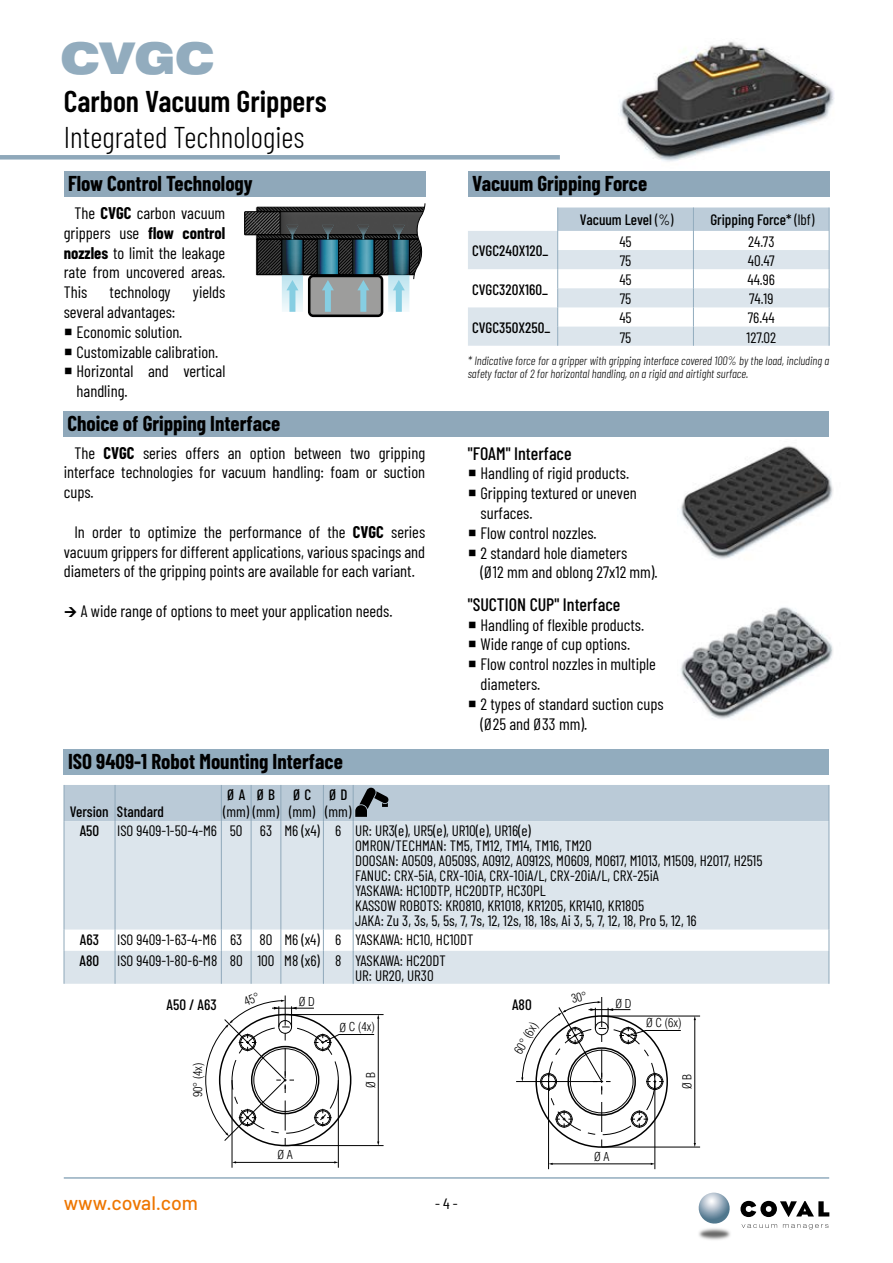
<style>
.page{position:relative;width:893px;height:1263px;background:#fff}
.page>*{position:absolute;margin:0;border:0;box-sizing:border-box;transform-origin:0 0}
.t1{font:900 45px "Pragmatica Ext";color:#92acbe}
.t2{font:300 30px "Barlow Condensed";color:#000}
.t3{font:600 30px "Barlow Condensed";color:#000}
.t4{font:700 21px "Barlow Condensed";color:#000}
.t5{font:500 19.5px "Barlow";color:#ee7601}
.t6{font:500 18px "Barlow Condensed";color:#000}
.t7{font:16.5px/19.8px "Barlow Condensed";color:#000;text-align:justify}
.t8{font:15px/19.2px "Barlow Condensed";color:#000}
.t9{font:500 15px/22.4px "Barlow Condensed";color:#000;text-align:center}
.t10{font:15px "Barlow Condensed";color:#000;scale:1.05 1}
.t11{font:italic 300 12px/13.5px "Barlow Condensed";color:#000}
.t12{font:300 condensed 12px "Helvetica";color:#000}
.s1{font-weight:700}
.s2{font-weight:400}
.s3{font-weight:500}
</style>
<div class="page">
<img style="left:620px;top:41px;width:214px;height:156px">
<img style="left:681px;top:446px;width:152px;height:113px">
<img style="left:680px;top:607px;width:153px;height:112px">
<hr style="left:64px;top:1177px;width:765px;height:2px;background:#92acbe">
<img style="left:699px;top:1228px;width:31px;height:12px">
<svg style="left:698px;top:1192px;width:32px;height:32px"></svg>
<svg style="left:742px;top:1224px;width:35px;height:4px"></svg>
<svg style="left:783px;top:1224px;width:45px;height:5px"></svg>
<svg style="left:740px;top:1201px;width:89px;height:16px"></svg>
<div style="left:0;top:155px;width:560px;height:5px;background:#8fa8ba"></div>
<div style="left:63px;top:411px;width:766px;height:25px;background:#8fa8ba"></div>
<div style="left:468px;top:171px;width:361px;height:26px;background:#8fa8ba"></div>
<div style="left:64px;top:171px;width:361px;height:26px;background:#8fa8ba"></div>
<svg style="left:244px;top:204px;width:182px;height:113px"></svg>
<div style="left:64px;top:749px;width:765px;height:25px;background:#92acbe"></div>
<div style="left:65px;top:821px;width:764px;height:108px;background:#dce5ec"></div>
<hr style="left:829px;top:785px;width:1px;height:36px;background:#8fa8ba">
<hr style="left:64px;top:821px;width:1px;height:108px;background:#8fa8ba">
<hr style="left:115px;top:821px;width:1px;height:108px;background:#8fa8ba">
<hr style="left:221px;top:821px;width:1px;height:108px;background:#8fa8ba">
<hr style="left:251px;top:821px;width:1px;height:108px;background:#8fa8ba">
<hr style="left:281px;top:821px;width:1px;height:108px;background:#8fa8ba">
<hr style="left:323px;top:821px;width:1px;height:108px;background:#8fa8ba">
<hr style="left:353px;top:821px;width:1px;height:108px;background:#8fa8ba">
<hr style="left:829px;top:821px;width:1px;height:108px;background:#8fa8ba">
<svg style="left:64px;top:929px;width:766px;height:55px"></svg>
<hr style="left:64px;top:951px;width:1px;height:33px;background:#8fa8ba">
<hr style="left:115px;top:951px;width:1px;height:33px;background:#8fa8ba">
<hr style="left:221px;top:951px;width:1px;height:33px;background:#8fa8ba">
<hr style="left:251px;top:951px;width:1px;height:33px;background:#8fa8ba">
<hr style="left:281px;top:951px;width:1px;height:33px;background:#8fa8ba">
<hr style="left:323px;top:951px;width:1px;height:33px;background:#8fa8ba">
<hr style="left:353px;top:951px;width:1px;height:33px;background:#8fa8ba">
<hr style="left:829px;top:951px;width:1px;height:33px;background:#8fa8ba">
<div style="left:64px;top:785px;width:765px;height:36px;background:#bacad7"></div>
<svg style="left:314px;top:1109px;width:18px;height:17px"></svg>
<hr style="left:338px;top:1080px;width:1px;height:88px;background:#000">
<hr style="left:232px;top:1080px;width:1px;height:88px;background:#000">
<hr style="left:235px;top:1162px;width:100px;height:1px;background:#000">
<hr style="left:285px;top:1014px;width:99px;height:1px;background:#000">
<hr style="left:285px;top:1145px;width:99px;height:1px;background:#000">
<hr style="left:378px;top:1018px;width:1px;height:124px;background:#000">
<hr style="left:272px;top:1008px;width:42px;height:1px;background:#000">
<svg style="left:314px;top:1034px;width:61px;height:17px"></svg>
<svg style="left:646px;top:1073px;width:18px;height:17px"></svg>
<svg style="left:630px;top:1110px;width:18px;height:18px"></svg>
<hr style="left:655px;top:1081px;width:1px;height:88px;background:#000">
<hr style="left:548px;top:1081px;width:1px;height:88px;background:#000">
<hr style="left:552px;top:1163px;width:99px;height:1px;background:#000">
<hr style="left:602px;top:1016px;width:98px;height:1px;background:#000">
<hr style="left:602px;top:1147px;width:98px;height:1px;background:#000">
<hr style="left:694px;top:1019px;width:1px;height:125px;background:#000">
<hr style="left:589px;top:1009px;width:41px;height:1px;background:#000">
<hr style="left:516px;top:1081px;width:86px;height:1px;background:#000">
<svg style="left:619px;top:1027px;width:62px;height:17px"></svg>
<svg style="left:468px;top:207px;width:362px;height:139px"></svg>
<svg style="left:205px;top:995px;width:92px;height:157px"></svg>
<svg style="left:521px;top:997px;width:92px;height:156px"></svg>
<h1 class="t1" style="left:60px;top:29px;width:156px">CVGC</h1>
<h2 class="t3" style="left:64px;top:80px;width:264px">Carbon Vacuum Grippers</h2>
<h2 class="t2" style="left:64px;top:116px;width:242px">Integrated Technologies</h2>
<p class="t4" style="left:68px;top:169px;width:186px">Flow Control Technology</p>
<p class="t4" style="left:472px;top:169px;width:177px">Vacuum Gripping Force</p>
<p class="t7" style="left:64px;top:202px;width:163px;text-indent:11px">The <span class="s1">CVGC</span> carbon vacuum grippers use <span class="s1">flow control nozzles</span> to limit the leakage rate from uncovered areas.<br>This</p>
<p class="t7" style="left:110px;top:281px;width:63px">technology</p>
<p class="t7" style="left:193px;top:281px;width:34px">yields</p>
<p class="t7" style="left:77px;top:301px;width:150px;text-align:left;text-indent:-13px">several advantages:<br>Economic solution.<br>Customizable calibration.<br>Horizontal and vertical handling.</p>
<p class="t4" style="left:67px;top:408px;width:214px">Choice of Gripping Interface</p>
<p class="t7" style="left:64px;top:442px;width:363px;text-indent:11px">The <span class="s1">CVGC</span> series offers an option between two gripping interface technologies for vacuum handling: foam or suction cups.</p>
<p class="t7" style="left:64px;top:521px;width:363px;text-indent:11px">In order to optimize the performance of the <span class="s1">CVGC</span> series vacuum grippers for different applications, various spacings and diameters of the gripping points are available for each variant.</p>
<p class="t7" style="left:81px;top:600px;width:313px">A wide range of options to meet your application needs.</p>
<p class="t4" style="left:68px;top:746px;width:276px">ISO 9409-1 Robot Mounting Interface</p>
<p class="t9" style="left:580px;top:207px;width:95px">Vacuum Level <span class="s2">(%)</span></p>
<p class="t9" style="left:710px;top:207px;width:105px">Gripping Force* <span class="s2">(lbf)<br>24.73</span></p>
<p class="t8" style="left:746px;top:250px;width:31px">40.47<br>44.96<br>74.19<br>76.44<br>127.02</p>
<p class="t11" style="left:468px;top:353px;width:363px">* Indicative force for a gripper with gripping interface covered 100% by the load, including a safety factor of 2 for horizontal handling, on a rigid and airtight surface.</p>
<p class="t9" style="left:472px;top:239px;width:78px">CVGC240X120_</p>
<p class="t8" style="left:619px;top:231px;width:14px">45<br>75</p>
<p class="t9" style="left:472px;top:277px;width:77px">CVGC320X160_</p>
<p class="t8" style="left:619px;top:269px;width:14px">45<br>75</p>
<p class="t9" style="left:472px;top:315px;width:80px">CVGC350X250_</p>
<p class="t8" style="left:619px;top:307px;width:14px">45<br>75</p>
<p class="t6" style="left:468px;top:440px;width:105px">"FOAM" Interface</p>
<p class="t7" style="left:480px;top:462px;width:179px;text-align:left">Handling of rigid products.<br>Gripping textured or uneven surfaces.<br>Flow control nozzles.<br>2 standard hole diameters<br>(Ø12 mm and oblong 27x12 mm).</p>
<p class="t6" style="left:468px;top:591px;width:154px">"SUCTION CUP" Interface</p>
<p class="t7" style="left:480px;top:614px;width:185px;text-align:left">Handling of flexible products.<br>Wide range of cup options.<br>Flow control nozzles in multiple diameters.<br>2 types of standard suction cups (Ø25 and Ø33 mm).</p>
<p class="t9" style="left:329px;top:783px;width:20px">Ø D</p>
<p class="t8" style="left:80px;top:801px;width:273px;text-indent:245px">(mm)<br><span class="s3">A50</span> ISO 9409-1-50-4-M6 50 63 M6 (x4) 6</p>
<p class="t9" style="left:227px;top:783px;width:19px">Ø A</p>
<p class="t8" style="left:223px;top:801px;width:57px">(mm) (mm)</p>
<p class="t9" style="left:257px;top:783px;width:20px">Ø B</p>
<p class="t9" style="left:293px;top:783px;width:20px">Ø C</p>
<p class="t8" style="left:289px;top:801px;width:28px">(mm)</p>
<p class="t9" style="left:70px;top:799px;width:96px">Version Standard</p>
<p class="t8" style="left:355px;top:822px;width:409px;line-height:15px">UR: UR3(e), UR5(e), UR10(e), UR16(e)<br>OMRON/TECHMAN: TM5, TM12, TM14, TM16, TM20<br>DOOSAN: A0509, A0509S, A0912, A0912S, M0609, M0617, M1013, M1509, H2017, H2515<br>FANUC: CRX-5iA, CRX-10iA, CRX-10iA/L, CRX-20iA/L, CRX-25iA<br>YASKAWA: HC10DTP, HC20DTP, HC30PL<br>KASSOW ROBOTS: KR0810, KR1018, KR1205, KR1410, KR1805<br>JAKA: Zu 3, 3s, 5, 5s, 7, 7s, 12, 12s, 18, 18s, Ai 3, 5, 7, 12, 18, Pro 5, 12, 16</p>
<p class="t8" style="left:355px;top:928px;width:120px;line-height:20.7px">YASKAWA: HC10, HC10DT<br>YASKAWA: HC20DT</p>
<p class="t8" style="left:355px;top:965px;width:80px">UR: UR20, UR30</p>
<p class="t8" style="left:80px;top:928px;width:263px;line-height:20.7px"><span class="s3">A63</span> ISO 9409-1-63-4-M6 63 80 M6 (x4) 6<br><span class="s3">A80</span> ISO 9409-1-80-6-M8 80 100 M8 (x6) 8</p>
<p class="t12" style="left:299px;top:995px;width:18px">Ø D</p>
<p class="t9" style="left:167px;top:993px;width:52px">A50 / A63</p>
<p class="t9" style="left:512px;top:993px;width:21px">A80</p>
<p class="t12" style="left:615px;top:996px;width:18px">Ø D</p>
<p class="t12" style="left:340px;top:1020px;width:37px">Ø C (4x)</p>
<p class="t12" style="left:511px;top:1049px;width:36px;rotate:-60deg">60° (6x)</p>
<p class="t12" style="left:646px;top:1016px;width:37px">Ø C (6x)</p>
<p class="t12" style="left:191px;top:1097px;width:36px;rotate:-90deg">90° (4x)</p>
<p class="t12" style="left:364px;top:1088px;width:17px;rotate:-90deg">Ø B</p>
<p class="t12" style="left:680px;top:1089px;width:17px;rotate:-90deg">Ø B</p>
<p class="t12" style="left:277px;top:1148px;width:17px">Ø A</p>
<p class="t12" style="left:594px;top:1149px;width:17px">Ø A</p>
<p class="t5" style="left:64px;top:1188px;width:136px">www.coval.com</p>
<p class="t10" style="left:435px;top:1193px;width:23px">- 4 -</p>
</div>
